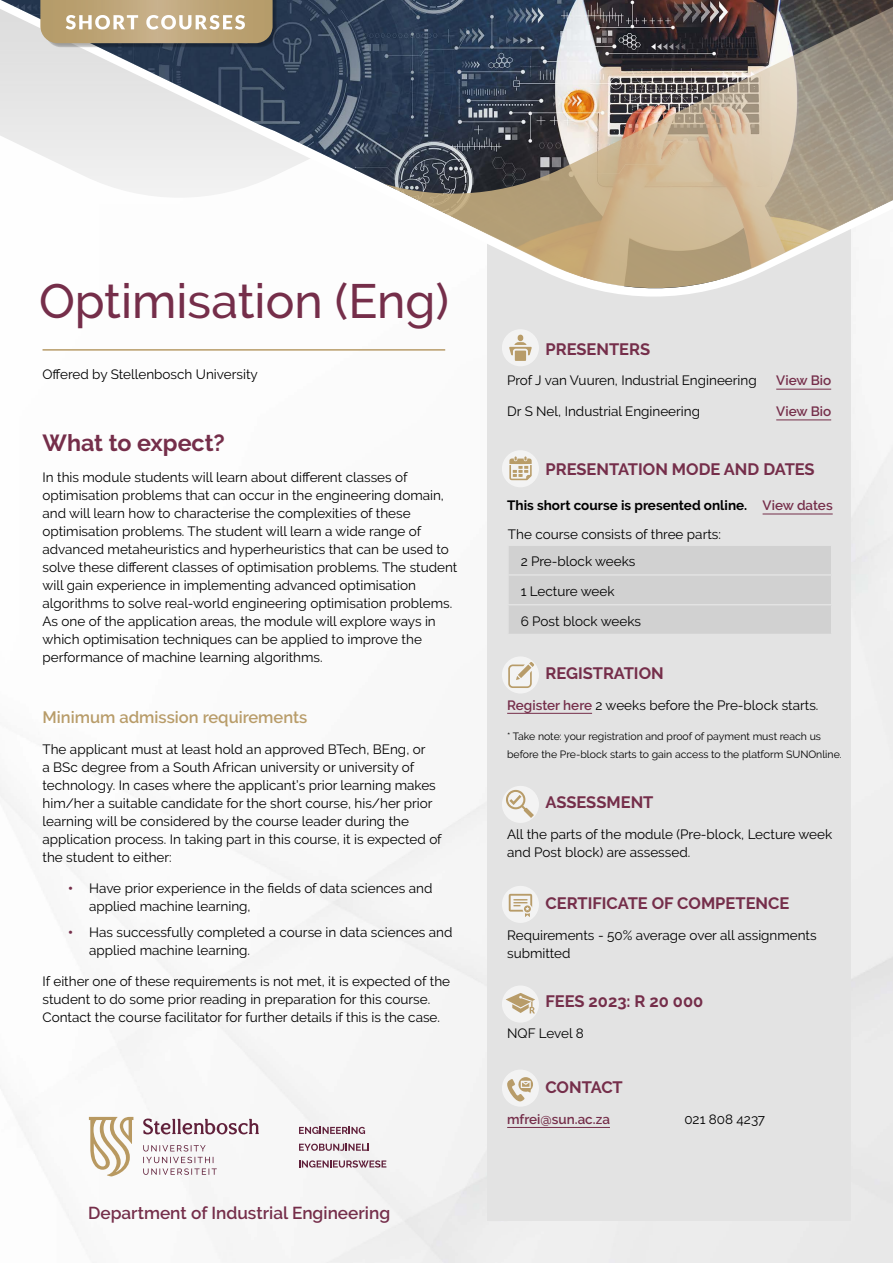
<style>
.page{position:relative;width:893px;height:1263px;background:#fff}
.page>*{position:absolute;margin:0;border:0;box-sizing:border-box;transform-origin:0 0}
.t1{font:500 48px "Raleway";color:#752e4a}
.t2{font:700 23.25px "Raleway";color:#752e4a}
.t3{font:600 17.25px "Raleway";color:#752e4a}
.t4{font:700 16.5px "Raleway";color:#752e4a}
.t5{font:600 16.5px "Raleway";color:#b89c69}
.t6{font:13.5px/18px "Raleway";color:#000}
.t7{font:700 13.5px/29px "Raleway";color:#000}
.t8{font:600 13.5px "Raleway";color:#752e4a}
.t9{font:10.5px/18px "Raleway";color:#000}
.s1{font-weight:900;color:#752e4a}
.s2{font-weight:600;color:#752e4a}
.s3{font-weight:400}
</style>
<div class="page">
<img style="left:0;top:297px;width:893px;height:966px">
<div style="left:487px;top:215px;width:363px;height:1005px;background:#e3e3e3"></div>
<img style="left:1px;top:0;width:892px;height:290px">
<hr style="left:776px;top:389px;width:55px;height:1px;background:#752e4a">
<hr style="left:776px;top:419px;width:55px;height:1px;background:#752e4a">
<hr style="left:763px;top:514px;width:70px;height:1px;background:#752e4a">
<hr style="left:507px;top:713px;width:85px;height:1px;background:#752e4a">
<hr style="left:507px;top:1127px;width:103px;height:1px;background:#752e4a">
<div style="left:509px;top:546px;width:322px;height:88px;background:#d1d1d1"></div>
<div style="left:502px;top:450px;width:37px;height:37px;background:#f3f3f3;border-radius:50%"></div>
<svg style="left:509px;top:456px;width:23px;height:24px"></svg>
<div style="left:502px;top:329px;width:37px;height:37px;background:#f3f3f3;border-radius:50%"></div>
<svg style="left:509px;top:334px;width:23px;height:27px"></svg>
<div style="left:502px;top:985px;width:37px;height:37px;background:#f3f3f3;border-radius:50%"></div>
<svg style="left:506px;top:993px;width:29px;height:20px"></svg>
<svg style="left:502px;top:886px;width:37px;height:37px"></svg>
<svg style="left:509px;top:894px;width:23px;height:23px"></svg>
<div style="left:502px;top:656px;width:37px;height:37px;background:#f3f3f3;border-radius:50%"></div>
<svg style="left:508px;top:662px;width:26px;height:26px"></svg>
<div style="left:502px;top:786px;width:37px;height:37px;background:#f3f3f3;border-radius:50%"></div>
<svg style="left:506px;top:790px;width:28px;height:28px"></svg>
<div style="left:502px;top:1069px;width:37px;height:38px;background:#f3f3f3;border-radius:50%"></div>
<svg style="left:507px;top:1077px;width:26px;height:24px"></svg>
<svg style="left:40px;top:0;width:237px;height:47px;background:#b6a381"></svg>
<hr style="left:43px;top:349px;width:402px;height:2px;background:#b89c69">
<svg style="left:384px;top:7px;width:509px;height:281px;background:#9a9288"></svg>
<svg style="left:143px;top:1118px;width:116px;height:16px"></svg>
<svg style="left:143px;top:1145px;width:63px;height:6px"></svg>
<svg style="left:143px;top:1157px;width:74px;height:18px"></svg>
<svg style="left:299px;top:1127px;width:66px;height:7px"></svg>
<svg style="left:299px;top:1143px;width:70px;height:8px"></svg>
<svg style="left:299px;top:1160px;width:87px;height:7px"></svg>
<svg style="left:89px;top:1117px;width:44px;height:59px"></svg>
<h1 class="t1" style="left:39px;top:274px;width:412px">Optimisation (Eng)</h1>
<p class="t6" style="left:43px;top:366px;width:217px">Offered by Stellenbosch University</p>
<h2 class="t2" style="left:43px;top:429px;width:184px">What to expect?</h2>
<p class="t6" style="left:43px;top:468px;width:416px">In this module students will learn about different classes of optimisation problems that can occur in the engineering domain, and will learn how to characterise the complexities of these optimisation problems. The student will learn a wide range of advanced metaheuristics and hyperheuristics that can be used to solve these different classes of optimisation problems. The student will gain experience in implementing advanced optimisation algorithms to solve real-world engineering optimisation problems.<br>As one of the application areas, the module will explore ways in which optimisation techniques can be applied to improve the performance of machine learning algorithms.</p>
<p class="t5" style="left:43px;top:708px;width:266px">Minimum admission requirements</p>
<p class="t6" style="left:43px;top:740px;width:401px">The applicant must at least hold an approved BTech, BEng, or<br>a BSc degree from a South African university or university of technology. In cases where the applicant’s prior learning makes him/her a suitable candidate for the short course, his/her prior learning will be considered by the course leader during the application process. In taking part in this course, it is expected of the student to either:</p>
<p class="t6" style="left:89px;top:879px;width:345px;text-indent:-21px"><span class="s1">•</span> Have prior experience in the fields of data sciences and applied machine learning,</p>
<p class="t6" style="left:89px;top:923px;width:365px;text-indent:-21px"><span class="s1">•</span> Has successfully completed a course in data sciences and applied machine learning.</p>
<p class="t6" style="left:43px;top:972px;width:409px">If either one of these requirements is not met, it is expected of the student to do some prior reading in preparation for this course.<br>Contact the course facilitator for further details if this is the case.</p>
<p class="t3" style="left:88px;top:1202px;width:304px">Department of Industrial Engineering</p>
<p class="t4" style="left:545px;top:339px;width:106px">PRESENTERS</p>
<p class="t6" style="left:507px;top:372px;width:251px">Prof J van Vuuren, Industrial Engineering</p>
<p class="t8" style="left:776px;top:373px;width:56px">View Bio</p>
<p class="t6" style="left:507px;top:402px;width:194px">Dr S Nel, Industrial Engineering</p>
<p class="t8" style="left:776px;top:404px;width:56px">View Bio</p>
<p class="t4" style="left:545px;top:460px;width:271px">PRESENTATION MODE AND DATES</p>
<p class="t7" style="left:507px;top:491px;width:327px">This short course is presented online. <span class="s2">View dates<br></span><span class="s3">The course consists of three parts:</span></p>
<p class="t6" style="left:521px;top:553px;width:116px">2 Pre-block weeks</p>
<p class="t6" style="left:521px;top:582px;width:95px">1 Lecture week</p>
<p class="t6" style="left:521px;top:612px;width:122px">6 Post block weeks</p>
<p class="t4" style="left:545px;top:664px;width:120px">REGISTRATION</p>
<p class="t6" style="left:507px;top:696px;width:313px"><span class="s2">Register here</span> 2 weeks before the Pre-block starts.</p>
<p class="t9" style="left:507px;top:728px;width:336px">* Take note: your registration and proof of payment must reach us before the Pre-block starts to gain access to the platform SUNOnline.</p>
<p class="t4" style="left:545px;top:793px;width:110px">ASSESSMENT</p>
<p class="t6" style="left:507px;top:825px;width:327px">All the parts of the module (Pre-block, Lecture week and Post block) are assessed.</p>
<p class="t4" style="left:545px;top:894px;width:245px">CERTIFICATE OF COMPETENCE</p>
<p class="t6" style="left:507px;top:926px;width:311px">Requirements - 50% average over all assignments submitted</p>
<p class="t4" style="left:545px;top:992px;width:159px">FEES 2023: R 20 000</p>
<p class="t6" style="left:507px;top:1024px;width:78px">NQF Level 8</p>
<p class="t4" style="left:545px;top:1078px;width:79px">CONTACT</p>
<p class="t8" style="left:507px;top:1111px;width:104px">mfrei@sun.ac.za</p>
<p class="t6" style="left:684px;top:1110px;width:82px">021 808 4237</p>
</div>
